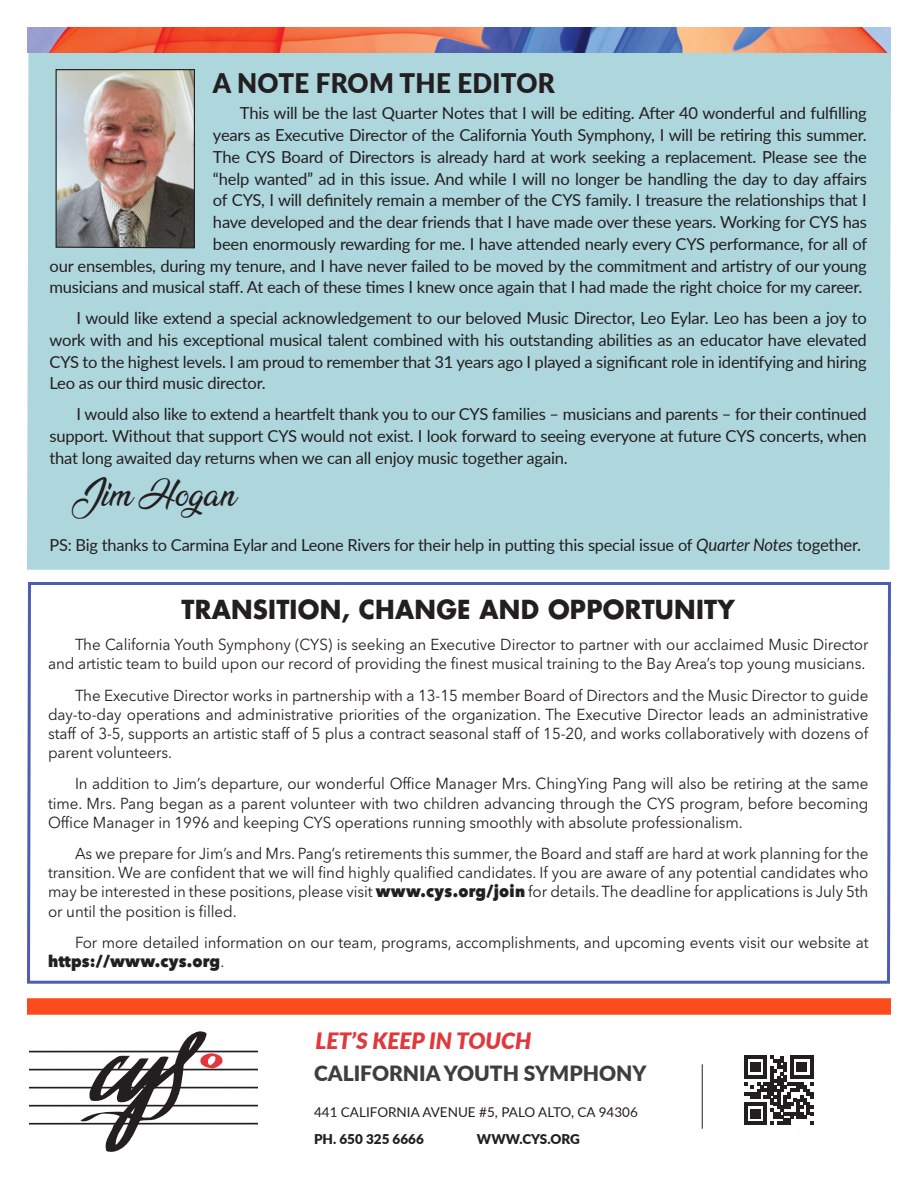
<style>
.page{position:relative;width:918px;height:1188px;background:#fff}
.page>*{position:absolute;margin:0;border:0;box-sizing:border-box;transform-origin:0 0}
.t1{font:30.3px "Ananda";letter-spacing:-.005em;color:#231f20}
.t2{font:900 27px "Lato";letter-spacing:.01em;color:#231f20;scale:.96 1}
.t3{font:700 25.5px "Futura";letter-spacing:.01em;color:#231f20;scale:.96 1}
.H3_Header{font:italic 900 22.5px "Lato";color:#e1373d}
.Sub_Title{font:900 21px "Lato";color:#3e3e3f}
.t4{font:16.5px/21.8px "Lato";letter-spacing:-.015em;color:#231f20;text-align:justify}
.t5{font:800 16.35px "Avenir Next LT Pro";letter-spacing:.01em;color:#231f20;scale:.94 1}
.t6{font:15.9px/19.2px "Avenir Next LT Pro";letter-spacing:-.005em;color:#231f20;text-align:justify;scale:.96 1}
.t7{font:13.5px "Lato";color:#231f20}
.t8{font:900 13.5px "Lato";color:#231f20}
.s1{font-style:italic;font-size:17.25px}
.s2{font-size:17.25px}
.s3{font-weight:800;font-size:16.5px}
.s4{font-weight:800}
.s5{font-weight:400;font-size:15.9px}
</style>
<div class="page">
<div style="left:27px;top:998px;width:864px;height:17px;background:#fc4c1d"></div>
<hr style="left:702px;top:1064px;width:1px;height:65px;background:#231f20">
<div style="left:27px;top:52px;width:864px;height:518px;background:#aed6dd"></div>
<img style="left:27px;top:27px;width:864px;height:25px">
<svg style="left:744px;top:1056px;width:69px;height:69px"></svg>
<svg style="left:27px;top:582px;width:864px;height:402px"></svg>
<img style="left:55px;top:68px;width:141px;height:181px">
<svg style="left:80px;top:1031px;width:143px;height:121px"></svg>
<hr style="left:29px;top:1123px;width:228px;height:2px;background:#231f20">
<hr style="left:29px;top:1051px;width:228px;height:2px;background:#231f20">
<hr style="left:29px;top:1087px;width:228px;height:2px;background:#231f20">
<hr style="left:29px;top:1105px;width:228px;height:2px;background:#231f20">
<hr style="left:29px;top:1069px;width:228px;height:2px;background:#231f20">
<p class="t2" style="left:213px;top:63px;width:358px">A NOTE FROM THE EDITOR</p>
<p class="t4" style="left:50px;top:102px;width:819px;text-align:right">This will be the last Quarter Notes that I will be editing. After 40 wonderful and fulfilling<br>years as Executive Director of the California Youth Symphony, I will be retiring this summer.<br>The CYS Board of Directors is already hard at work seeking a replacement. Please see the<br>“help wanted” ad in this issue. And while I will no longer be handling the day to day affairs<br>of CYS, I will definitely remain a member of the CYS family. I treasure the relationships that I<br>have developed and the dear friends that I have made over these years. Working for CYS has<br>been enormously rewarding for me. I have attended nearly every CYS performance, for all of<br>our ensembles, during my tenure, and I have never failed to be moved by the commitment and artistry of our young musicians and musical staff. At each of these times I knew once again that I had made the right choice for my career.</p>
<p class="t4" style="left:50px;top:307px;width:819px;text-indent:27px">I would like extend a special acknowledgement to our beloved Music Director, Leo Eylar. Leo has been a joy to work with and his exceptional musical talent combined with his outstanding abilities as an educator have elevated CYS to the highest levels. I am proud to remember that 31 years ago I played a significant role in identifying and hiring Leo as our third music director.</p>
<p class="t4" style="left:50px;top:403px;width:819px;text-indent:27px">I would also like to extend a heartfelt thank you to our CYS families – musicians and parents – for their continued support. Without that support CYS would not exist. I look forward to seeing everyone at future CYS concerts, when that long awaited day returns when we can all enjoy music together again.</p>
<p class="t1" style="left:72px;top:477px;width:166px">Jim Hogan</p>
<p class="t4" style="left:50px;top:533px;width:813px">PS: Big thanks to Carmina Eylar and Leone Rivers for their help in putting this special issue of <span class="s1">Quarter Notes</span> <span class="s2">together.</span></p>
<p class="t3" style="left:181px;top:592px;width:578px">TRANSITION, CHANGE AND OPPORTUNITY</p>
<p class="t6" style="left:48px;top:635px;width:856px;text-align:right">The California Youth Symphony (CYS) is seeking an Executive Director to partner with our acclaimed Music Director and artistic team to build upon our record of providing the finest musical training to the Bay Area’s top young musicians.</p>
<p class="t6" style="left:48px;top:685px;width:856px;text-indent:27px">The Executive Director works in partnership with a 13-15 member Board of Directors and the Music Director to guide day-to-day operations and administrative priorities of the organization. The Executive Director leads an administrative staff of 3-5, supports an artistic staff of 5 plus a contract seasonal staff of 15-20, and works collaboratively with dozens of parent volunteers.</p>
<p class="t6" style="left:48px;top:774px;width:856px;text-indent:27px">In addition to Jim’s departure, our wonderful Office Manager Mrs. ChingYing Pang will also be retiring at the same time. Mrs. Pang began as a parent volunteer with two children advancing through the CYS program, before becoming Office Manager in 1996 and keeping CYS operations running smoothly with absolute professionalism.</p>
<p class="t6" style="left:48px;top:844px;width:856px;text-indent:27px">As we prepare for Jim’s and Mrs. Pang’s retirements this summer, the Board and staff are hard at work planning for the transition. We are confident that we will find highly qualified candidates. If you are aware of any potential candidates who may be interested in these positions, please visit <span class="s3">www.cys.org/joi</span><span class="s4">n</span> for details. The deadline for applications is July 5th or until the position is filled.</p>
<p class="t6" style="left:75px;top:933px;width:828px">For more detailed information on our team, programs, accomplishments, and upcoming events visit our website at</p>
<p class="t5" style="left:48px;top:951px;width:189px">https://www.cys.org<span class="s5">.</span></p>
<p class="H3_Header" style="left:316px;top:1024px;width:217px">LET’S KEEP IN TOUCH</p>
<p class="Sub_Title" style="left:314px;top:1058px;width:334px">CALIFORNIA YOUTH SYMPHONY</p>
<p class="t7" style="left:314px;top:1102px;width:325px">441 CALIFORNIA AVENUE #5, PALO ALTO, CA 94306</p>
<p class="t8" style="left:314px;top:1129px;width:111px">PH. 650 325 6666</p>
<p class="t8" style="left:477px;top:1129px;width:104px">WWW.CYS.ORG</p>
</div>
